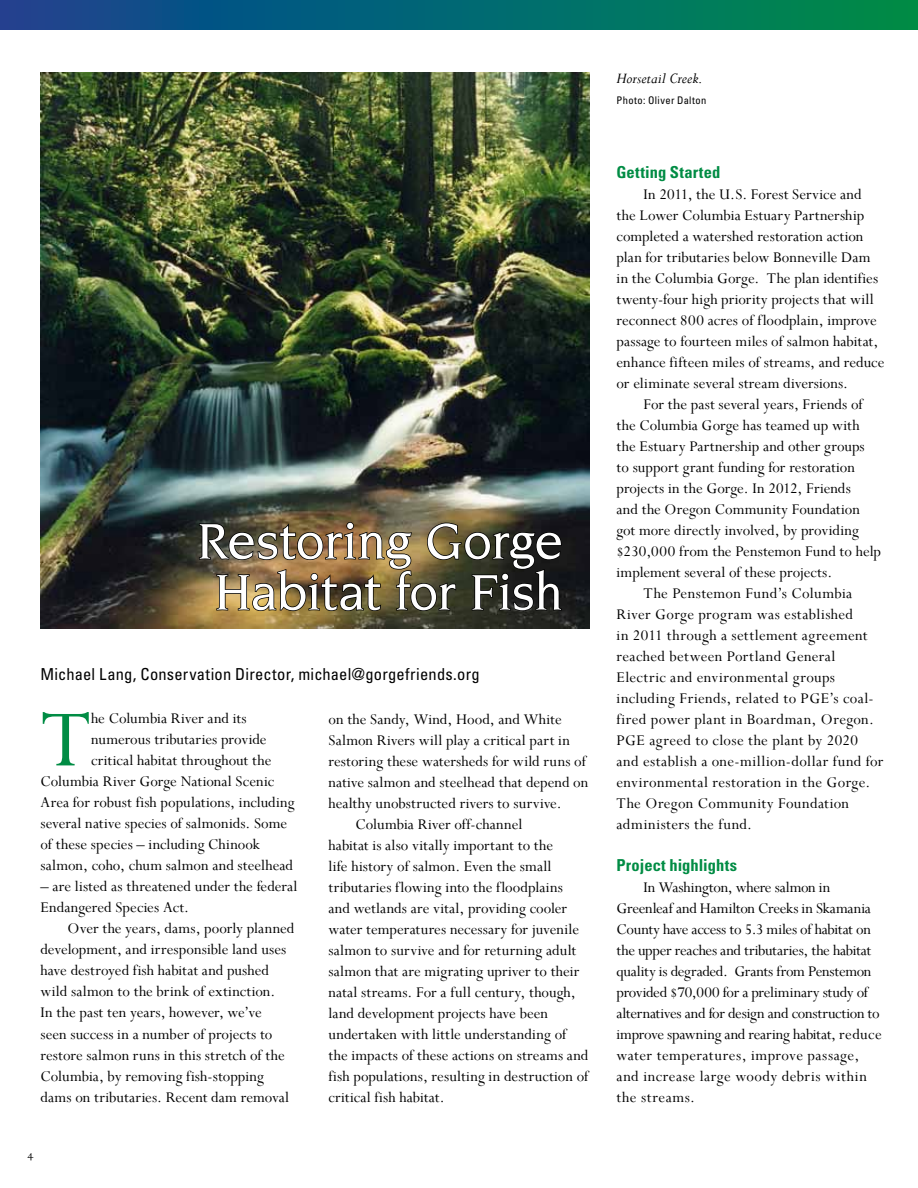
<style>
.page{position:relative;width:918px;height:1188px;background:#fff}
.page>*{position:absolute;margin:0;border:0;box-sizing:border-box;transform-origin:0 0}
.t1{font:89.85px "Perpetua";color:#008c44}
.t2{font:500 54px/51px "Novarese";letter-spacing:-.01em;color:#fff;text-align:center;scale:.96 1}
.t3{font:16.5px/21px "Perpetua";letter-spacing:.005em;color:#000}
.t4{font:16.5px "Perpetua";letter-spacing:.025em;color:#000}
.t5{font:condensed 16.5px "Univers";letter-spacing:.01em;color:#000}
.t6{font:700 condensed 16.5px "Univers";letter-spacing:.005em;color:#008c44}
.t7{font:16.5px "Perpetua";letter-spacing:.03em;color:#000}
.t8{font:italic 16.5px "Perpetua";letter-spacing:.005em;color:#000}
.t9{font:13.5px "Perpetua SC";color:#000}
.t10{font:condensed 10.5px "Univers";letter-spacing:.035em;color:#000}
</style>
<div class="page">
<img style="left:40px;top:72px;width:550px;height:557px">
<img style="left:198px;top:521px;width:365px;height:91px">
<svg style="left:0;top:0;width:918px;height:30px;background:#05676f"></svg>
<h2 class="t2" style="left:197px;top:515px;width:383px">Restoring Gorge<br>Habitat for Fish</h2>
<p class="t5" style="left:41px;top:664px;width:441px">Michael Lang, Conservation Director, michael@gorgefriends.org</p>
<h1 class="t1" style="left:40px;top:683px;width:52px">T</h1>
<p class="t3" style="left:91px;top:708px;width:157px">he Columbia River and its</p>
<p class="t3" style="left:91px;top:729px;width:177px">numerous tributaries provide</p>
<p class="t3" style="left:91px;top:750px;width:182px">critical habitat throughout the</p>
<p class="t3" style="left:41px;top:771px;width:235px">Columbia River Gorge National Scenic</p>
<p class="t3" style="left:41px;top:792px;width:256px">Area for robust fish populations, including</p>
<p class="t3" style="left:41px;top:813px;width:248px">several native species of salmonids. Some</p>
<p class="t3" style="left:41px;top:834px;width:221px">of these species – including Chinook</p>
<p class="t3" style="left:41px;top:855px;width:254px">salmon, coho, chum salmon and steelhead</p>
<p class="t3" style="left:41px;top:876px;width:259px">– are listed as threatened under the federal<br>Endangered Species Act.</p>
<p class="t3" style="left:41px;top:918px;width:255px;text-indent:27px">Over the years, dams, poorly planned development, and irresponsible land uses have destroyed fish habitat and pushed wild salmon to the brink of extinction.<br>In the past ten years, however, we’ve<br>seen success in a number of projects to restore salmon runs in this stretch of the Columbia, by removing fish-stopping dams on tributaries. Recent dam removal</p>
<p class="t9" style="left:28px;top:1147px;width:8px">4</p>
<p class="t3" style="left:329px;top:708px;width:235px">on the Sandy, Wind, Hood, and White</p>
<p class="t3" style="left:329px;top:729px;width:243px">Salmon Rivers will play a critical part in</p>
<p class="t3" style="left:329px;top:750px;width:259px">restoring these watersheds for wild runs of</p>
<p class="t3" style="left:329px;top:771px;width:261px">native salmon and steelhead that depend on</p>
<p class="t3" style="left:329px;top:792px;width:235px">healthy unobstructed rivers to survive.</p>
<p class="t3" style="left:356px;top:813px;width:168px">Columbia River off-channel</p>
<p class="t3" style="left:329px;top:834px;width:226px">habitat is also vitally important to the</p>
<p class="t3" style="left:329px;top:855px;width:225px">life history of salmon. Even the small</p>
<p class="t3" style="left:329px;top:876px;width:236px">tributaries flowing into the floodplains</p>
<p class="t3" style="left:329px;top:897px;width:240px">and wetlands are vital, providing cooler</p>
<p class="t3" style="left:329px;top:918px;width:252px">water temperatures necessary for juvenile</p>
<p class="t3" style="left:329px;top:939px;width:249px">salmon to survive and for returning adult</p>
<p class="t3" style="left:329px;top:960px;width:253px">salmon that are migrating upriver to their</p>
<p class="t3" style="left:329px;top:981px;width:249px">natal streams. For a full century, though,</p>
<p class="t3" style="left:329px;top:1002px;width:221px">land development projects have been</p>
<p class="t3" style="left:329px;top:1023px;width:239px">undertaken with little understanding of</p>
<p class="t3" style="left:329px;top:1044px;width:261px">the impacts of these actions on streams and</p>
<p class="t3" style="left:329px;top:1065px;width:262px">fish populations, resulting in destruction of</p>
<p class="t3" style="left:329px;top:1086px;width:118px">critical fish habitat.</p>
<p class="t8" style="left:616px;top:68px;width:88px">Horsetail Creek.</p>
<p class="t10" style="left:616px;top:93px;width:91px">Photo: Oliver Dalton</p>
<p class="t6" style="left:617px;top:162px;width:105px">Getting Started</p>
<p class="t3" style="left:617px;top:183px;width:269px;text-indent:27px">In 2011, the U.S. Forest Service and the Lower Columbia Estuary Partnership completed a watershed restoration action plan for tributaries below Bonneville Dam in the Columbia Gorge. The plan identifies twenty-four high priority projects that will reconnect 800 acres of floodplain, improve passage to fourteen miles of salmon habitat, enhance fifteen miles of streams, and reduce or eliminate several stream diversions.</p>
<p class="t3" style="left:644px;top:394px;width:221px">For the past several years, Friends of</p>
<p class="t3" style="left:617px;top:415px;width:245px">the Columbia Gorge has teamed up with</p>
<p class="t3" style="left:617px;top:436px;width:250px">the Estuary Partnership and other groups</p>
<p class="t3" style="left:617px;top:457px;width:240px">to support grant funding for restoration</p>
<p class="t3" style="left:617px;top:478px;width:236px">projects in the Gorge. In 2012, Friends</p>
<p class="t3" style="left:617px;top:499px;width:245px">and the Oregon Community Foundation</p>
<p class="t3" style="left:617px;top:520px;width:244px">got more directly involved, by providing</p>
<p class="t3" style="left:617px;top:541px;width:266px">$230,000 from the Penstemon Fund to help</p>
<p class="t3" style="left:617px;top:562px;width:217px">implement several of these projects.</p>
<p class="t3" style="left:644px;top:583px;width:210px">The Penstemon Fund’s Columbia</p>
<p class="t4" style="left:617px;top:604px;width:238px">River Gorge program was established</p>
<p class="t3" style="left:617px;top:625px;width:253px">in 2011 through a settlement agreement</p>
<p class="t4" style="left:617px;top:646px;width:221px">reached between Portland General</p>
<p class="t3" style="left:617px;top:667px;width:220px">Electric and environmental groups</p>
<p class="t4" style="left:617px;top:688px;width:259px">including Friends, related to PGE’s coal-</p>
<p class="t4" style="left:617px;top:709px;width:259px">fired power plant in Boardman, Oregon.</p>
<p class="t4" style="left:617px;top:730px;width:243px">PGE agreed to close the plant by 2020</p>
<p class="t4" style="left:617px;top:751px;width:269px">and establish a one-million-dollar fund for</p>
<p class="t3" style="left:617px;top:772px;width:255px">environmental restoration in the Gorge.</p>
<p class="t3" style="left:617px;top:793px;width:234px">The Oregon Community Foundation</p>
<p class="t7" style="left:617px;top:814px;width:137px">administers the fund.</p>
<p class="t6" style="left:617px;top:855px;width:122px">Project highlights</p>
<p class="t3" style="left:617px;top:877px;width:267px;text-indent:27px">In Washington, where salmon in Greenleaf and Hamilton Creeks in Skamania County have access to 5.3 miles of habitat on the upper reaches and tributaries, the habitat quality is degraded. Grants from Penstemon provided $70,000 for a preliminary study of alternatives and for design and construction to improve spawning and rearing habitat, reduce water temperatures, improve passage, and increase large woody debris within the streams.</p>
</div>
